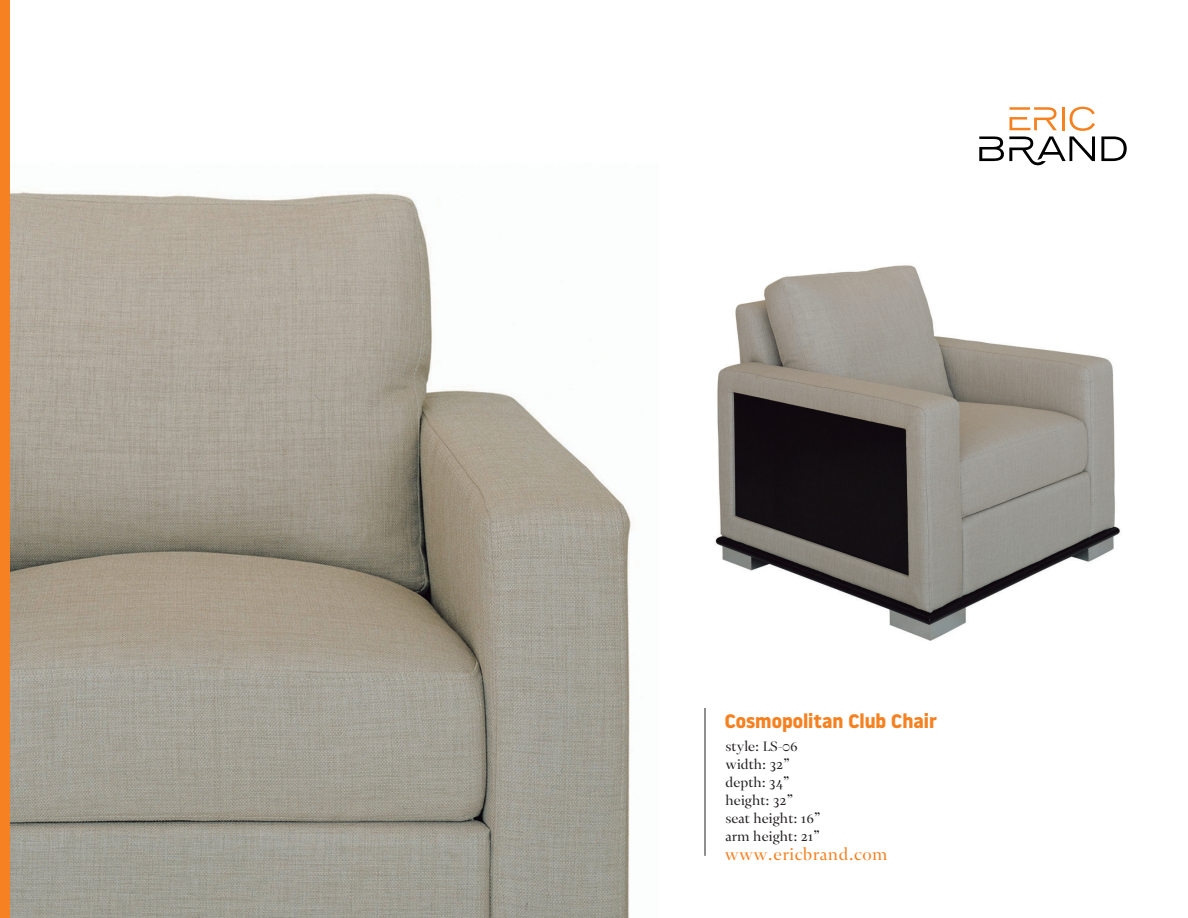
<style>
.page{position:relative;width:1188px;height:918px;background:#fff}
.page>*{position:absolute;margin:0;border:0;box-sizing:border-box;transform-origin:0 0}
.t1{font:700 19.5px "Noway";color:#f58121}
.t2{font:16.5px "Novela Display";letter-spacing:.025em;color:#f58122}
.t3{font:13.5px/18px "Novela Display";color:#231f20}
</style>
<div class="page">
<img style="left:9px;top:0;width:696px;height:918px">
<hr style="left:705px;top:708px;width:1px;height:148px;background:#231f20">
<svg style="left:1009px;top:107px;width:86px;height:10px"></svg>
<div style="left:0;top:0;width:9px;height:918px;background:#f58122"></div>
<img style="left:631px;top:117px;width:496px;height:632px">
<h1 class="t1" style="left:725px;top:713px;width:214px">Cosmopolitan Club Chair</h1>
<p class="t3" style="left:726px;top:738px;width:96px">style: LS-06 width: 32” depth: 34” height: 32” seat height: 16” arm height: 21”</p>
<p class="t2" style="left:725px;top:847px;width:164px">www.ericbrand.com</p>
</div>
